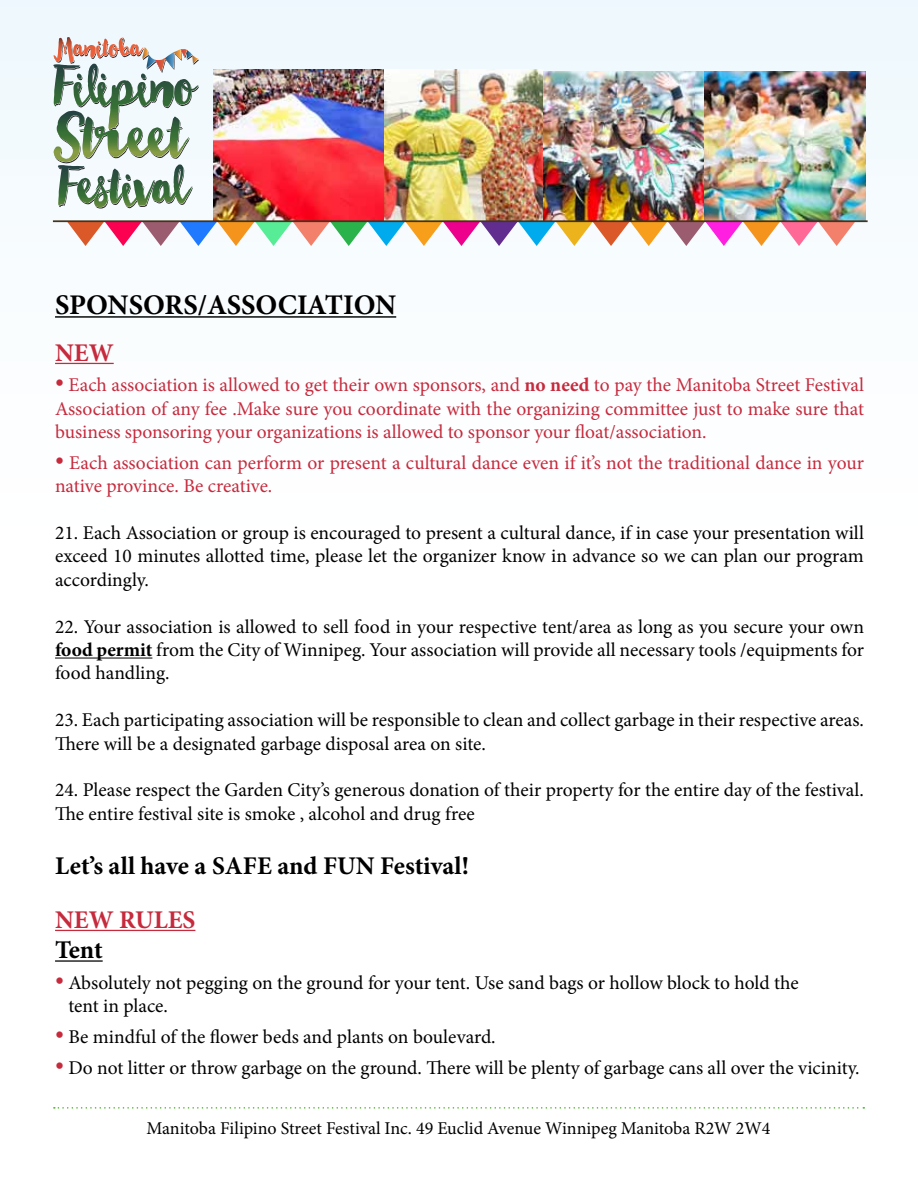
<style>
.page{position:relative;width:918px;height:1188px;background:#fff}
.page>*{position:absolute;margin:0;border:0;box-sizing:border-box;transform-origin:0 0}
.t1{font:700 28.5px "Minion Pro";color:#000}
.t2{font:700 25.5px "Minion Pro";color:#000}
.t3{font:700 25.5px "Minion Pro";color:#c62b3d}
.t4{font:19.5px/23.4px "Minion Pro";color:#000}
.t5{font:19.5px/23.4px "Minion Pro";color:#c62b3d;text-align:justify}
.t6{font:18px "Minion Pro";color:#000}
.s1{font-family:"Times New Roman";font-size:25.5px}
.s2{font-weight:700}
.s3{font-family:"Times New Roman";font-size:25.5px;color:#c62b3d}
</style>
<div class="page">
<div style="left:0;top:0;width:918px;height:1188px;background:linear-gradient(to right,#fdfeff,#fdfeff)"></div>
<svg style="left:53px;top:37px;width:146px;height:172px"></svg>
<img style="left:214px;top:70px;width:170px;height:150px">
<img style="left:703px;top:72px;width:162px;height:148px">
<img style="left:384px;top:70px;width:160px;height:150px">
<img style="left:544px;top:72px;width:159px;height:148px">
<svg style="left:67px;top:222px;width:789px;height:24px"></svg>
<hr style="left:53px;top:220px;width:815px;height:2px;background:#42341f">
<svg style="left:54px;top:1107px;width:810px;height:2px"></svg>
<hr style="left:55px;top:316px;width:341px;height:2px;background:#000">
<hr style="left:55px;top:363px;width:59px;height:1px;background:#c62b3d">
<hr style="left:55px;top:658px;width:97px;height:1px;background:#000">
<hr style="left:55px;top:930px;width:140px;height:1px;background:#c62b3d">
<hr style="left:55px;top:960px;width:48px;height:2px;background:#000">
<h1 class="t1" style="left:55px;top:285px;width:343px">SPONSORS/ASSOCIATION</h1>
<h2 class="t3" style="left:55px;top:335px;width:60px">NEW</h2>
<p class="t5" style="left:55px;top:374px;width:810px"><span class="s1">•</span> Each association is allowed to get their own sponsors, and <span class="s2">no need</span> to pay the Manitoba Street Festival Association of any fee .Make sure you coordinate with the organizing committee just to make sure that business sponsoring your organizations is allowed to sponsor your float/association.</p>
<p class="t5" style="left:55px;top:451px;width:810px"><span class="s1">•</span> Each association can perform or present a cultural dance even if it’s not the traditional dance in your native province. Be creative.</p>
<p class="t4" style="left:55px;top:521px;width:810px;text-align:justify">21. Each Association or group is encouraged to present a cultural dance, if in case your presentation will exceed 10 minutes allotted time, please let the organizer know in advance so we can plan our program accordingly.</p>
<p class="t4" style="left:55px;top:615px;width:811px;text-align:justify">22. Your association is allowed to sell food in your respective tent/area as long as you secure your own <span class="s2">food permit</span> from the City of Winnipeg. Your association will provide all necessary tools /equipments for food handling.</p>
<p class="t4" style="left:55px;top:708px;width:810px">23. Each participating association will be responsible to clean and collect garbage in their respective areas.<br>There will be a designated garbage disposal area on site.</p>
<p class="t4" style="left:55px;top:779px;width:810px">24. Please respect the Garden City’s generous donation of their property for the entire day of the festival.<br>The entire festival site is smoke , alcohol and drug free</p>
<h2 class="t2" style="left:55px;top:848px;width:415px">Let’s all have a SAFE and FUN Festival!</h2>
<h2 class="t3" style="left:55px;top:902px;width:142px">NEW RULES</h2>
<h2 class="t2" style="left:55px;top:932px;width:49px">Tent</h2>
<p class="t4" style="left:68px;top:971px;width:732px;text-indent:-13px"><span class="s3">•</span> Absolutely not pegging on the ground for your tent. Use sand bags or hollow block to hold the tent in place.</p>
<p class="t4" style="left:55px;top:1025px;width:442px"><span class="s3">•</span> Be mindful of the flower beds and plants on boulevard.</p>
<p class="t4" style="left:55px;top:1056px;width:806px"><span class="s3">•</span> Do not litter or throw garbage on the ground. There will be plenty of garbage cans all over the vicinity.</p>
<p class="t6" style="left:147px;top:1116px;width:626px">Manitoba Filipino Street Festival Inc. 49 Euclid Avenue Winnipeg Manitoba R2W 2W4</p>
</div>
